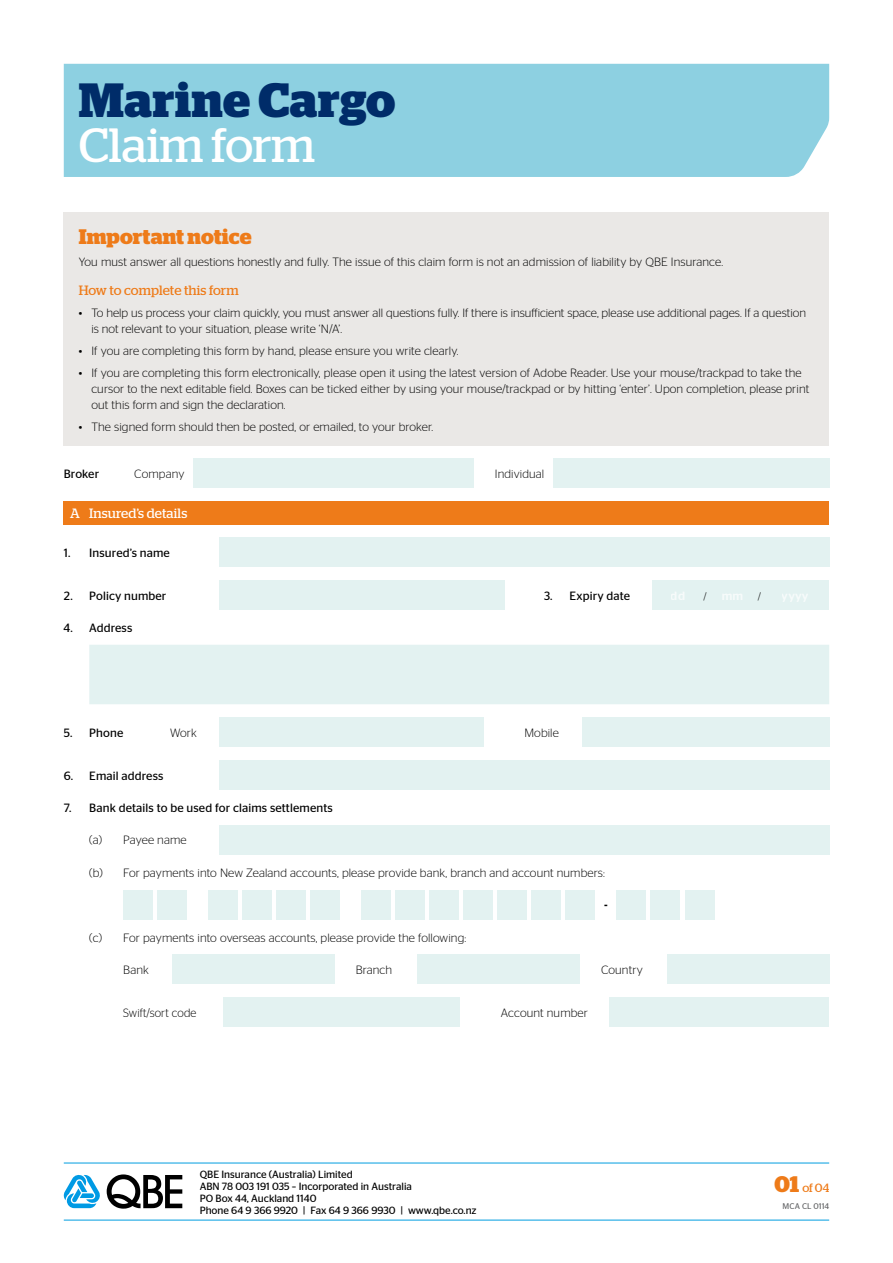
<style>
.page{position:relative;width:893px;height:1263px;background:#fff}
.page>*{position:absolute;margin:0;border:0;box-sizing:border-box;transform-origin:0 0}
.t1{font:700 48px "Stag";letter-spacing:.015em;color:#002c69}
.t2{font:48px "Stag";color:#fff}
.t3{font:700 21px "Stag";letter-spacing:.005em;color:#ee7b19}
.t4{font:13.5px "Stag";color:#ee7b19}
.t5{font:13.5px "Stag";letter-spacing:.01em;color:#fff}
.t6{font:300 12px/15.8px "Stag Sans";letter-spacing:.01em;color:#000}
.t7{font:12px "Stag Sans";letter-spacing:.01em;color:#000}
.t8{font:300 12px "Stag Sans";letter-spacing:.01em;color:#000;scale:.96 1}
.t9{font:12px "Stag";color:#ee7b19}
.t10{font:500 12px "Stag Sans";color:#000}
.t11{font:10.5px/12px "Stag Sans";color:#000}
.t12{font:300 10.5px "Stag Sans";color:#000}
.t13{font:8.25px "Stag Sans";letter-spacing:.01em;color:#646567}
.s1{font-weight:500;font-size:12px;color:#fff}
.s2{font-weight:700;font-size:22.5px}
</style>
<div class="page">
<div style="left:64px;top:64px;width:765px;height:113px;background:#8dd0e1"></div>
<hr style="left:64px;top:1220px;width:765px;height:1px;background:#009ee0">
<hr style="left:64px;top:1163px;width:765px;height:1px;background:#009ee0">
<svg style="left:107px;top:1174px;width:75px;height:34px"></svg>
<svg style="left:64px;top:1174px;width:36px;height:34px"></svg>
<div style="left:64px;top:213px;width:765px;height:233px;background:#eae8e6"></div>
<div style="left:193px;top:458px;width:281px;height:30px;background:#e3f2f1"></div>
<div style="left:553px;top:458px;width:276px;height:30px;background:#e3f2f1"></div>
<div style="left:64px;top:501px;width:765px;height:24px;background:#ee7b19"></div>
<div style="left:219px;top:537px;width:610px;height:30px;background:#e3f2f1"></div>
<div style="left:219px;top:760px;width:610px;height:30px;background:#e3f2f1"></div>
<div style="left:219px;top:825px;width:610px;height:29px;background:#e3f2f1"></div>
<div style="left:123px;top:890px;width:30px;height:29px;background:#e3f2f1"></div>
<div style="left:157px;top:890px;width:30px;height:29px;background:#e3f2f1"></div>
<div style="left:208px;top:890px;width:30px;height:29px;background:#e3f2f1"></div>
<div style="left:242px;top:890px;width:30px;height:29px;background:#e3f2f1"></div>
<div style="left:276px;top:890px;width:30px;height:29px;background:#e3f2f1"></div>
<div style="left:310px;top:890px;width:30px;height:29px;background:#e3f2f1"></div>
<div style="left:361px;top:890px;width:30px;height:29px;background:#e3f2f1"></div>
<div style="left:395px;top:890px;width:30px;height:29px;background:#e3f2f1"></div>
<div style="left:429px;top:890px;width:30px;height:29px;background:#e3f2f1"></div>
<div style="left:463px;top:890px;width:30px;height:29px;background:#e3f2f1"></div>
<div style="left:497px;top:890px;width:30px;height:29px;background:#e3f2f1"></div>
<div style="left:531px;top:890px;width:30px;height:29px;background:#e3f2f1"></div>
<div style="left:566px;top:890px;width:29px;height:29px;background:#e3f2f1"></div>
<div style="left:617px;top:890px;width:29px;height:29px;background:#e3f2f1"></div>
<div style="left:651px;top:890px;width:29px;height:29px;background:#e3f2f1"></div>
<div style="left:685px;top:890px;width:29px;height:29px;background:#e3f2f1"></div>
<div style="left:219px;top:580px;width:285px;height:30px;background:#e3f2f1"></div>
<div style="left:219px;top:717px;width:264px;height:30px;background:#e3f2f1"></div>
<div style="left:223px;top:997px;width:237px;height:30px;background:#e3f2f1"></div>
<div style="left:172px;top:954px;width:162px;height:30px;background:#e3f2f1"></div>
<div style="left:417px;top:954px;width:163px;height:30px;background:#e3f2f1"></div>
<div style="left:667px;top:954px;width:162px;height:30px;background:#e3f2f1"></div>
<div style="left:582px;top:717px;width:247px;height:30px;background:#e3f2f1"></div>
<div style="left:609px;top:997px;width:220px;height:30px;background:#e3f2f1"></div>
<div style="left:652px;top:580px;width:177px;height:30px;background:#e3f2f1"></div>
<div style="left:89px;top:645px;width:740px;height:59px;background:#e3f2f1"></div>
<h1 class="t1" style="left:79px;top:72px;width:318px">Marine Cargo</h1>
<h1 class="t2" style="left:79px;top:117px;width:238px">Claim form</h1>
<h2 class="t3" style="left:79px;top:225px;width:174px">Important notice</h2>
<p class="t6" style="left:79px;top:254px;width:646px">You must answer all questions honestly and fully. The issue of this claim form is not an admission of liability by QBE Insurance.</p>
<p class="t4" style="left:79px;top:282px;width:161px">How to complete this form</p>
<p class="t6" style="left:91px;top:305px;width:716px;text-indent:-13px">• To help us process your claim quickly, you must answer all questions fully. If there is insufficient space, please use additional pages. If a question is not relevant to your situation, please write ‘N/A’.</p>
<p class="t6" style="left:79px;top:343px;width:381px">• If you are completing this form by hand, please ensure you write clearly.</p>
<p class="t6" style="left:91px;top:365px;width:719px;text-indent:-13px">• If you are completing this form electronically, please open it using the latest version of Adobe Reader. Use your mouse/trackpad to take the cursor to the next editable field. Boxes can be ticked either by using your mouse/trackpad or by hitting ‘enter’. Upon completion, please print out this form and sign the declaration.</p>
<p class="t6" style="left:79px;top:419px;width:356px">• The signed form should then be posted, or emailed, to your broker.</p>
<p class="t7" style="left:64px;top:467px;width:37px">Broker</p>
<p class="t6" style="left:134px;top:466px;width:52px">Company</p>
<p class="t6" style="left:495px;top:466px;width:51px">Individual</p>
<p class="t5" style="left:70px;top:506px;width:119px">A Insured’s details</p>
<p class="t7" style="left:64px;top:546px;width:108px">1. Insured’s name</p>
<p class="t7" style="left:64px;top:588px;width:104px">2. Policy number</p>
<p class="t7" style="left:64px;top:621px;width:70px">4. Address</p>
<p class="t7" style="left:64px;top:726px;width:61px">5. Phone</p>
<p class="t6" style="left:170px;top:725px;width:28px">Work</p>
<p class="t7" style="left:64px;top:769px;width:101px">6. Email address</p>
<p class="t7" style="left:64px;top:801px;width:271px">7. Bank details to be used for claims settlements</p>
<p class="t7" style="left:544px;top:588px;width:88px">3. Expiry date</p>
<p class="t12" style="left:703px;top:590px;width:59px">/<span class="s1">mm</span>/</p>
<p class="t6" style="left:524px;top:725px;width:36px">Mobile</p>
<p class="t6" style="left:89px;top:832px;width:99px">(a) Payee name</p>
<p class="t6" style="left:89px;top:865px;width:517px">(b) For payments into New Zealand accounts, please provide bank, branch and account numbers:</p>
<p class="t6" style="left:89px;top:929px;width:378px">(c) For payments into overseas accounts, please provide the following:</p>
<p class="t10" style="left:604px;top:898px;width:5px">-</p>
<p class="t6" style="left:123px;top:962px;width:27px">Bank</p>
<p class="t6" style="left:356px;top:962px;width:38px">Branch</p>
<p class="t6" style="left:601px;top:962px;width:43px">Country</p>
<p class="t8" style="left:123px;top:1006px;width:78px">Swift/sort code</p>
<p class="t6" style="left:501px;top:1004px;width:89px">Account number</p>
<p class="t11" style="left:200px;top:1168px;width:278px">QBE Insurance (Australia) Limited<br>ABN 78 003 191 035 – Incorporated in Australia<br>PO Box 44, Auckland 1140<br>Phone 64 9 366 9920 | Fax 64 9 366 9930 | www.qbe.co.nz</p>
<p class="t9" style="left:774px;top:1181px;width:56px"><span class="s2">01</span> of 04</p>
<p class="t13" style="left:783px;top:1201px;width:48px">MCA CL 0114</p>
</div>
